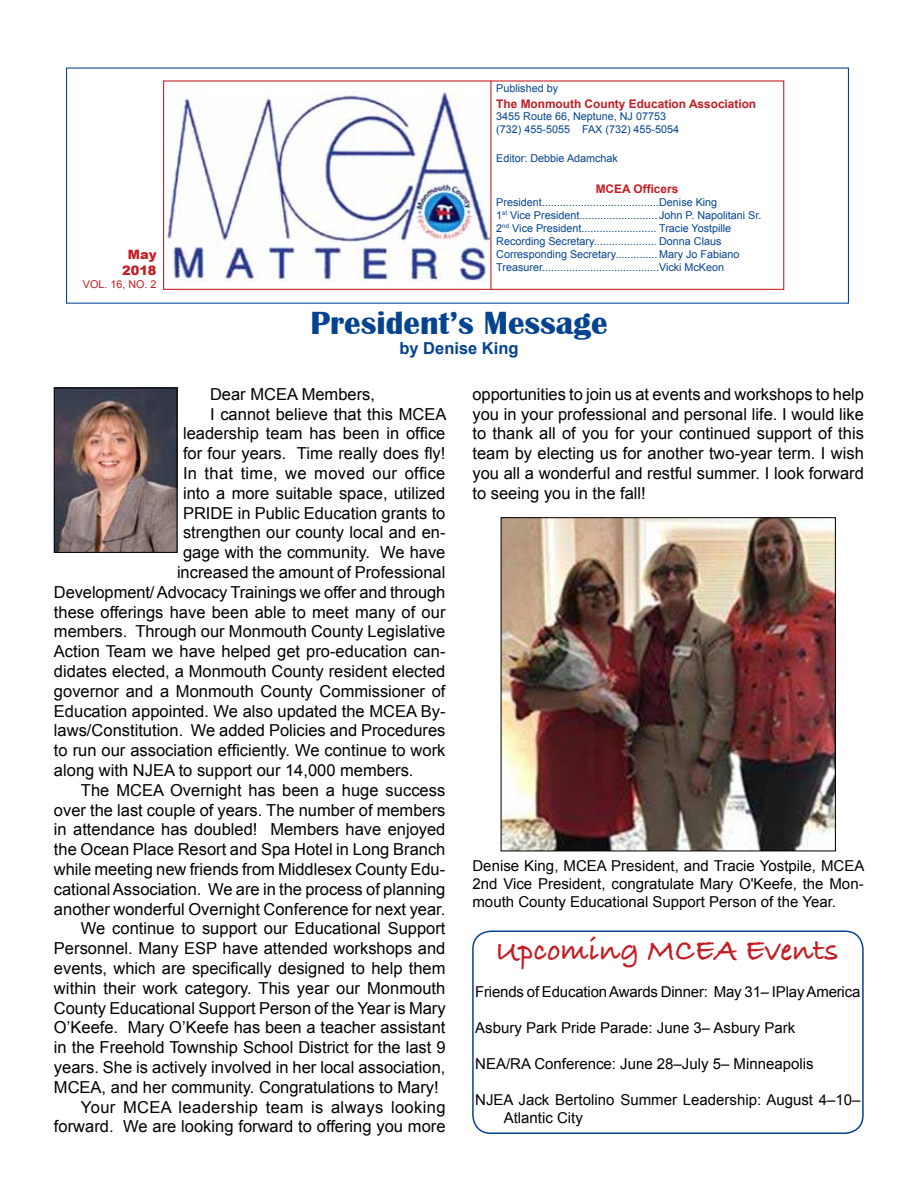
<style>
.page{position:relative;width:918px;height:1188px;background:#fff}
.page>*{position:absolute;margin:0;border:0;box-sizing:border-box;transform-origin:0 0}
.t1{font:700 33px "Britannic";color:#03438f}
.t2{font:31.5px "Bradley Hand ITCTT Bold";color:#c31c22}
.t3{font:16.5px/19.8px "Arial";color:#000;text-align:justify}
.t4{font:16.5px "Arial";letter-spacing:.025em;color:#000}
.t5{font:16.5px "Arial";letter-spacing:.02em;color:#000}
.t6{font:700 16.5px "Arial";color:#03438f}
.t7{font:15px/18px "Arial";color:#000}
.t8{font:900 12.9px/15.6px "Arial";color:#c31c22;text-align:center}
.t9{font:700 11.85px "Arial";color:#c31c22}
.t10{font:10.8px/12.9px "Arial";color:#03438f}
.t11{font:10.8px "Arial";color:#c31c22}
</style>
<div class="page">
<div style="left:163px;top:80px;width:621px;height:210px;border:1px solid #c31c22"></div>
<hr style="left:490px;top:81px;width:1px;height:208px;background:#c31c22">
<img style="left:56px;top:390px;width:119px;height:161px">
<div style="left:54px;top:388px;width:123px;height:165px;border:1px solid #000"></div>
<img style="left:166px;top:91px;width:324px;height:189px">
<div style="left:472px;top:930px;width:392px;height:204px;border:2px solid #03438f;border-radius:18px"></div>
<img style="left:503px;top:519px;width:331px;height:330px">
<div style="left:501px;top:517px;width:335px;height:334px;border:1px solid #000"></div>
<p class="t8" style="left:122px;top:248px;width:36px">May<br>2018</p>
<p class="t11" style="left:83px;top:280px;width:75px">VOL. 16, NO. 2</p>
<p class="t10" style="left:496px;top:83px;width:63px">Published by</p>
<p class="t9" style="left:496px;top:99px;width:261px">The Monmouth County Education Association</p>
<p class="t10" style="left:496px;top:111px;width:184px">3455 Route 66, Neptune, NJ 07753 (732) 455-5055 FAX (732) 455-5054</p>
<p class="t10" style="left:496px;top:153px;width:123px">Editor: Debbie Adamchak</p>
<p class="t9" style="left:596px;top:181px;width:84px">MCEA Officers</p>
<p class="t10" style="left:496px;top:197px;width:267px">President....................................... Denise King<br>1<sup>st</sup> Vice President.......................... John P. Napolitani Sr.<br>2<sup>nd</sup> Vice President......................... Tracie Yostpille Recording Secretary..................... Donna Claus Corresponding Secretary.............. Mary Jo Fabiano Treasurer.......................................Vicki McKeon</p>
<h1 class="t1" style="left:310px;top:312px;width:299px">President’s Message</h1>
<p class="t6" style="left:399px;top:342px;width:121px">by Denise King</p>
<p class="t3" style="left:210px;top:386px;width:167px">Dear MCEA Members,</p>
<p class="t3" style="left:210px;top:405px;width:238px">I cannot believe that this MCEA</p>
<p class="t3" style="left:183px;top:424px;width:264px">leadership team has been in office</p>
<p class="t3" style="left:183px;top:444px;width:264px">for four years. Time really does fly!</p>
<p class="t5" style="left:183px;top:462px;width:264px">In that time, we moved our office</p>
<p class="t3" style="left:183px;top:485px;width:264px">into a more suitable space, utilized</p>
<p class="t3" style="left:183px;top:504px;width:264px">PRIDE in Public Education grants to</p>
<p class="t3" style="left:183px;top:524px;width:264px">strengthen our county local and en-</p>
<p class="t3" style="left:183px;top:544px;width:264px">gage with the community. We have</p>
<p class="t3" style="left:177px;top:564px;width:270px">increased the amount of Professional</p>
<p class="t3" style="left:54px;top:584px;width:393px">Development/ Advocacy Trainings we offer and through</p>
<p class="t3" style="left:54px;top:603px;width:393px">these offerings have been able to meet many of our</p>
<p class="t3" style="left:54px;top:623px;width:393px">members. Through our Monmouth County Legislative</p>
<p class="t3" style="left:54px;top:643px;width:393px">Action Team we have helped get pro-education can-</p>
<p class="t3" style="left:54px;top:663px;width:393px">didates elected, a Monmouth County resident elected</p>
<p class="t3" style="left:54px;top:683px;width:393px">governor and a Monmouth County Commissioner of</p>
<p class="t3" style="left:54px;top:702px;width:393px">Education appointed. We also updated the MCEA By-</p>
<p class="t3" style="left:54px;top:722px;width:393px">laws/Constitution. We added Policies and Procedures</p>
<p class="t3" style="left:54px;top:741px;width:393px">to run our association efficiently. We continue to work</p>
<p class="t3" style="left:54px;top:762px;width:361px">along with NJEA to support our 14,000 members.</p>
<p class="t3" style="left:81px;top:782px;width:366px">The MCEA Overnight has been a huge success</p>
<p class="t3" style="left:54px;top:801px;width:393px">over the last couple of years. The number of members</p>
<p class="t3" style="left:54px;top:820px;width:393px">in attendance has doubled! Members have enjoyed</p>
<p class="t3" style="left:54px;top:841px;width:393px">the Ocean Place Resort and Spa Hotel in Long Branch</p>
<p class="t3" style="left:54px;top:861px;width:393px">while meeting new friends from Middlesex County Edu-</p>
<p class="t3" style="left:54px;top:881px;width:393px">cational Association. We are in the process of planning</p>
<p class="t3" style="left:54px;top:900px;width:393px">another wonderful Overnight Conference for next year.</p>
<p class="t3" style="left:81px;top:920px;width:366px">We continue to support our Educational Support</p>
<p class="t3" style="left:54px;top:940px;width:393px">Personnel. Many ESP have attended workshops and</p>
<p class="t3" style="left:54px;top:959px;width:393px">events, which are specifically designed to help them</p>
<p class="t3" style="left:54px;top:980px;width:393px">within their work category. This year our Monmouth</p>
<p class="t3" style="left:54px;top:999px;width:393px">County Educational Support Person of the Year is Mary</p>
<p class="t3" style="left:54px;top:1019px;width:393px">O’Keefe. Mary O’Keefe has been a teacher assistant</p>
<p class="t3" style="left:54px;top:1039px;width:393px">in the Freehold Township School District for the last 9</p>
<p class="t3" style="left:54px;top:1059px;width:393px">years. She is actively involved in her local association,</p>
<p class="t3" style="left:54px;top:1077px;width:386px">MCEA, and her community. Congratulations to Mary!</p>
<p class="t4" style="left:81px;top:1101px;width:366px">Your MCEA leadership team is always looking</p>
<p class="t3" style="left:54px;top:1118px;width:393px">forward. We are looking forward to offering you more</p>
<p class="t3" style="left:472px;top:384px;width:393px">opportunities to join us at events and workshops to help you in your professional and personal life. I would like to thank all of you for your continued support of this team by electing us for another two-year term. I wish you all a wonderful and restful summer. I look forward to seeing you in the fall!</p>
<p class="t7" style="left:472px;top:858px;width:393px;text-align:justify">Denise King, MCEA President, and Tracie Yostpile, MCEA 2nd Vice President, congratulate Mary O'Keefe, the Mon&shy;mouth County Educational Support Person of the Year.</p>
<h2 class="t2" style="left:496px;top:936px;width:345px">Upcoming MCEA Events</h2>
<p class="t7" style="left:475px;top:984px;width:387px">Friends of Education Awards Dinner: May 31– IPlay America</p>
<p class="t7" style="left:475px;top:1020px;width:322px">Asbury Park Pride Parade: June 3– Asbury Park</p>
<p class="t7" style="left:475px;top:1056px;width:340px">NEA/RA Conference: June 28–July 5– Minneapolis</p>
<p class="t7" style="left:504px;top:1092px;width:358px;text-indent:-28px">NJEA Jack Bertolino Summer Leadership: August 4–10–<br>Atlantic City</p>
</div>
